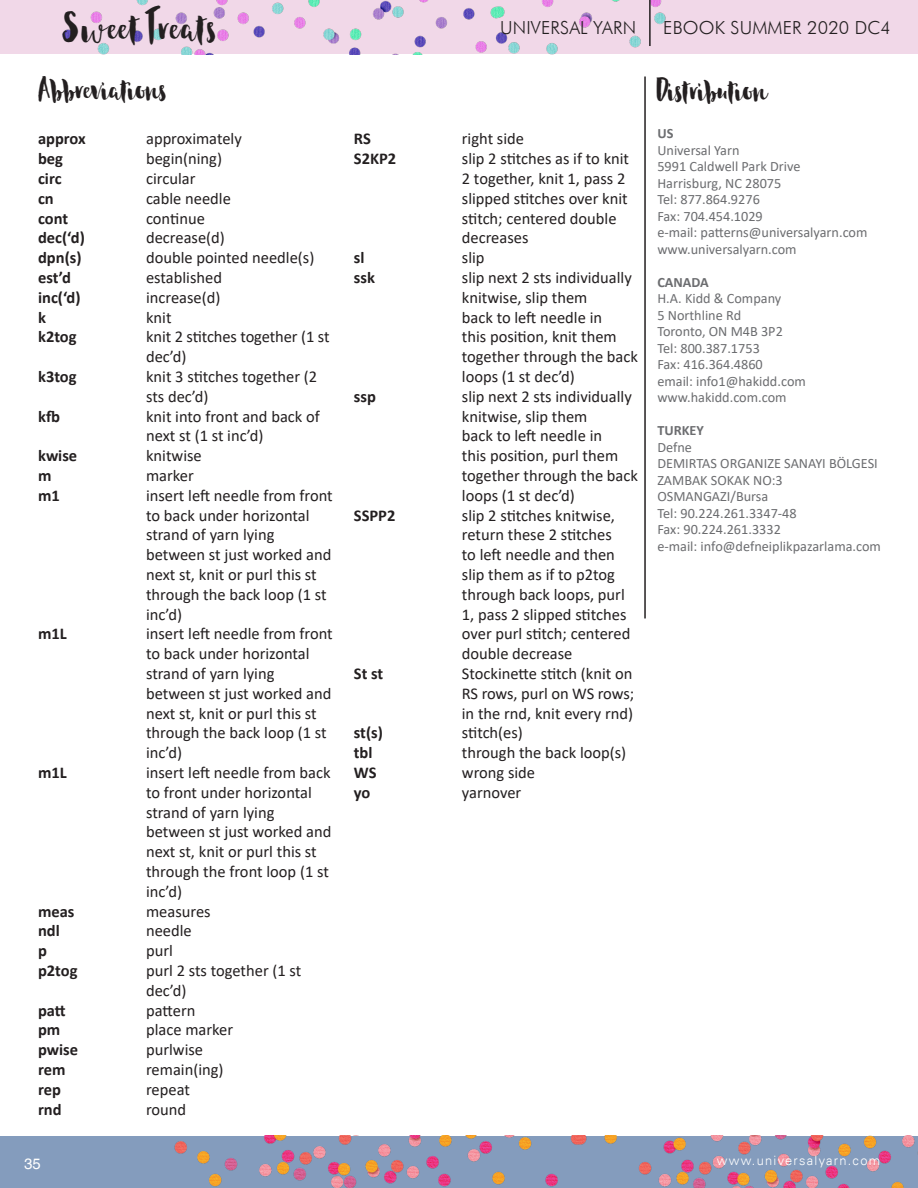
<style>
.page{position:relative;width:918px;height:1188px;background:#fff}
.page>*{position:absolute;margin:0;border:0;box-sizing:border-box;transform-origin:0 0}
.t1{font:46.5px "Toolbox Habaneros";letter-spacing:.02em;color:#231f20}
.t2{font:36px "Toolbox Habaneros";color:#231f20}
.t3{font:300 18px "Futura BT";letter-spacing:.01em;color:#231f20}
.No_Spacing{font:16.5px/19.8px "Calibri";color:#231f20}
.No_Spacing-2{font:700 16.5px "Calibri";color:#231f20}
.t4{font:15px "Helvetica";color:#fff}
.t5{font:14.25px "Calibri";color:#6c6d70}
.t6{font:700 14.25px "Calibri";color:#6c6d70}
.t7{font:300 12.9px "Univers LT";letter-spacing:.1em;color:#fff}
</style>
<div class="page">
<div style="left:0;top:1136px;width:918px;height:52px;background:#849cbd"></div>
<img style="left:174px;top:1136px;width:476px;height:52px">
<img style="left:650px;top:1135px;width:268px;height:53px">
<div style="left:0;top:0;width:918px;height:54px;background:#f1d8e8"></div>
<img style="left:62px;top:0;width:604px;height:54px">
<hr style="left:649px;top:0;width:2px;height:46px;background:#231f20">
<hr style="left:644px;top:76px;width:2px;height:542px;background:#231f20">
<h1 class="t1" style="left:63px;top:2px;width:155px">Sweet Treats</h1>
<p class="t3" style="left:500px;top:17px;width:138px">UNIVERSAL YARN</p>
<p class="t3" style="left:663px;top:17px;width:229px">EBOOK SUMMER 2020 DC4</p>
<p class="t2" style="left:38px;top:69px;width:130px">Abbreviations</p>
<p class="No_Spacing-2" style="left:38px;top:127px;width:49px">approx</p>
<p class="No_Spacing" style="left:146px;top:129px;width:97px">approximately</p>
<p class="No_Spacing-2" style="left:38px;top:147px;width:26px">beg</p>
<p class="No_Spacing" style="left:146px;top:148px;width:77px">begin(ning)</p>
<p class="No_Spacing-2" style="left:38px;top:167px;width:25px">circ</p>
<p class="No_Spacing" style="left:146px;top:168px;width:51px">circular</p>
<p class="No_Spacing-2" style="left:38px;top:187px;width:17px">cn</p>
<p class="No_Spacing" style="left:146px;top:188px;width:86px">cable needle</p>
<p class="No_Spacing-2" style="left:38px;top:206px;width:32px">cont</p>
<p class="No_Spacing" style="left:146px;top:208px;width:60px">continue</p>
<p class="No_Spacing-2" style="left:38px;top:226px;width:48px">dec(‘d)</p>
<p class="No_Spacing" style="left:146px;top:228px;width:80px">decrease(d)</p>
<p class="No_Spacing-2" style="left:38px;top:246px;width:45px">dpn(s)</p>
<p class="No_Spacing" style="left:146px;top:247px;width:170px">double pointed needle(s)</p>
<p class="No_Spacing-2" style="left:38px;top:266px;width:34px">est’d</p>
<p class="No_Spacing" style="left:146px;top:267px;width:77px">established</p>
<p class="No_Spacing-2" style="left:38px;top:286px;width:44px">inc(‘d)</p>
<p class="No_Spacing" style="left:146px;top:287px;width:76px">increase(d)</p>
<p class="No_Spacing-2" style="left:38px;top:305px;width:9px">k</p>
<p class="No_Spacing" style="left:146px;top:307px;width:27px">knit</p>
<p class="No_Spacing-2" style="left:38px;top:325px;width:40px">k2tog</p>
<p class="No_Spacing" style="left:146px;top:327px;width:185px">knit 2 stitches together (1 st dec’d)</p>
<p class="No_Spacing-2" style="left:38px;top:365px;width:40px">k3tog</p>
<p class="No_Spacing" style="left:146px;top:366px;width:173px">knit 3 stitches together (2 sts dec’d)</p>
<p class="No_Spacing-2" style="left:38px;top:404px;width:23px">kfb</p>
<p class="No_Spacing" style="left:146px;top:406px;width:175px">knit into front and back of next st (1 st inc’d)</p>
<p class="No_Spacing-2" style="left:38px;top:444px;width:41px">kwise</p>
<p class="No_Spacing" style="left:146px;top:445px;width:57px">knitwise</p>
<p class="No_Spacing-2" style="left:38px;top:464px;width:15px">m</p>
<p class="No_Spacing" style="left:146px;top:465px;width:49px">marker</p>
<p class="No_Spacing-2" style="left:38px;top:484px;width:23px">m1</p>
<p class="No_Spacing" style="left:146px;top:485px;width:188px">insert left needle from front to back under horizontal strand of yarn lying between st just worked and next st, knit or purl this st through the back loop (1 st inc’d)</p>
<p class="No_Spacing-2" style="left:38px;top:622px;width:30px">m1L</p>
<p class="No_Spacing" style="left:146px;top:624px;width:188px">insert left needle from front to back under horizontal strand of yarn lying between st just worked and next st, knit or purl this st through the back loop (1 st inc’d)</p>
<p class="No_Spacing-2" style="left:38px;top:761px;width:30px">m1L</p>
<p class="No_Spacing" style="left:146px;top:762px;width:187px">insert left needle from back to front under horizontal strand of yarn lying between st just worked and next st, knit or purl this st through the front loop (1 st inc’d)</p>
<p class="No_Spacing-2" style="left:38px;top:899px;width:38px">meas</p>
<p class="No_Spacing" style="left:146px;top:901px;width:66px">measures</p>
<p class="No_Spacing-2" style="left:38px;top:919px;width:23px">ndl</p>
<p class="No_Spacing" style="left:146px;top:921px;width:47px">needle</p>
<p class="No_Spacing-2" style="left:38px;top:939px;width:10px">p</p>
<p class="No_Spacing" style="left:146px;top:940px;width:28px">purl</p>
<p class="No_Spacing-2" style="left:38px;top:959px;width:41px">p2tog</p>
<p class="No_Spacing" style="left:146px;top:960px;width:157px">purl 2 sts together (1 st dec’d)</p>
<p class="No_Spacing-2" style="left:38px;top:998px;width:29px">patt</p>
<p class="No_Spacing" style="left:146px;top:1000px;width:51px">pattern</p>
<p class="No_Spacing-2" style="left:38px;top:1018px;width:24px">pm</p>
<p class="No_Spacing" style="left:146px;top:1020px;width:89px">place marker</p>
<p class="No_Spacing-2" style="left:38px;top:1038px;width:42px">pwise</p>
<p class="No_Spacing" style="left:146px;top:1039px;width:59px">purlwise</p>
<p class="No_Spacing-2" style="left:38px;top:1058px;width:29px">rem</p>
<p class="No_Spacing" style="left:146px;top:1059px;width:79px">remain(ing)</p>
<p class="No_Spacing-2" style="left:38px;top:1078px;width:24px">rep</p>
<p class="No_Spacing" style="left:146px;top:1079px;width:45px">repeat</p>
<p class="No_Spacing-2" style="left:38px;top:1097px;width:25px">rnd</p>
<p class="No_Spacing" style="left:146px;top:1099px;width:42px">round</p>
<p class="No_Spacing-2" style="left:354px;top:127px;width:18px">RS</p>
<p class="No_Spacing" style="left:462px;top:129px;width:64px">right side</p>
<p class="No_Spacing-2" style="left:354px;top:147px;width:44px">S2KP2</p>
<p class="No_Spacing" style="left:462px;top:148px;width:169px">slip 2 stitches as if to knit<br>2 together, knit 1, pass 2 slipped stitches over knit stitch; centered double decreases</p>
<p class="No_Spacing-2" style="left:354px;top:246px;width:12px">sl</p>
<p class="No_Spacing" style="left:462px;top:247px;width:24px">slip</p>
<p class="No_Spacing-2" style="left:354px;top:266px;width:23px">ssk</p>
<p class="No_Spacing" style="left:462px;top:267px;width:178px">slip next 2 sts individually knitwise, slip them<br>back to left needle in<br>this position, knit them together through the back loops (1 st dec’d)</p>
<p class="No_Spacing-2" style="left:354px;top:385px;width:24px">ssp</p>
<p class="No_Spacing" style="left:462px;top:386px;width:178px">slip next 2 sts individually knitwise, slip them<br>back to left needle in<br>this position, purl them together through the back loops (1 st dec’d)</p>
<p class="No_Spacing-2" style="left:354px;top:503px;width:43px">SSPP2</p>
<p class="No_Spacing" style="left:462px;top:505px;width:170px">slip 2 stitches knitwise, return these 2 stitches<br>to left needle and then slip them as if to p2tog through back loops, purl<br>1, pass 2 slipped stitches over purl stitch; centered double decrease</p>
<p class="No_Spacing-2" style="left:354px;top:662px;width:31px">St st</p>
<p class="No_Spacing" style="left:462px;top:663px;width:174px;text-align:justify">Stockinette stitch (knit on RS rows, purl on WS rows; in the rnd, knit every rnd)</p>
<p class="No_Spacing-2" style="left:354px;top:721px;width:31px">st(s)</p>
<p class="No_Spacing" style="left:462px;top:723px;width:63px">stitch(es)</p>
<p class="No_Spacing-2" style="left:354px;top:741px;width:20px">tbl</p>
<p class="No_Spacing" style="left:462px;top:742px;width:166px">through the back loop(s)</p>
<p class="No_Spacing-2" style="left:354px;top:761px;width:24px">WS</p>
<p class="No_Spacing" style="left:462px;top:762px;width:75px">wrong side</p>
<p class="No_Spacing-2" style="left:354px;top:781px;width:18px">yo</p>
<p class="No_Spacing" style="left:462px;top:782px;width:61px">yarnover</p>
<p class="t2" style="left:657px;top:70px;width:112px">Distribution</p>
<p class="t6" style="left:657px;top:123px;width:18px">US</p>
<p class="t5" style="left:657px;top:140px;width:84px">Universal Yarn</p>
<p class="t5" style="left:657px;top:157px;width:145px">5991 Caldwell Park Drive</p>
<p class="t5" style="left:657px;top:173px;width:126px">Harrisburg, NC 28075</p>
<p class="t5" style="left:657px;top:190px;width:104px">Tel: 877.864.9276</p>
<p class="t5" style="left:657px;top:206px;width:107px">Fax: 704.454.1029</p>
<p class="t5" style="left:657px;top:223px;width:212px">e-mail: patterns@universalyarn.com</p>
<p class="t5" style="left:657px;top:239px;width:141px">www.universalyarn.com</p>
<p class="t6" style="left:657px;top:272px;width:53px">CANADA</p>
<p class="t5" style="left:657px;top:289px;width:126px">H.A. Kidd &amp; Company</p>
<p class="t5" style="left:657px;top:305px;width:85px">5 Northline Rd</p>
<p class="t5" style="left:657px;top:322px;width:127px">Toronto, ON M4B 3P2</p>
<p class="t5" style="left:657px;top:338px;width:104px">Tel: 800.387.1753</p>
<p class="t5" style="left:657px;top:355px;width:107px">Fax: 416.364.4860</p>
<p class="t5" style="left:657px;top:371px;width:150px">email: info1@hakidd.com</p>
<p class="t5" style="left:657px;top:388px;width:131px">www.hakidd.com.com</p>
<p class="t6" style="left:657px;top:420px;width:48px">TURKEY</p>
<p class="t5" style="left:657px;top:437px;width:36px">Defne</p>
<p class="t5" style="left:657px;top:454px;width:222px">DEMIRTAS ORGANIZE SANAYI BÖLGESI</p>
<p class="t5" style="left:657px;top:470px;width:127px">ZAMBAK SOKAK NO:3</p>
<p class="t5" style="left:657px;top:487px;width:112px">OSMANGAZI/Bursa</p>
<p class="t5" style="left:657px;top:503px;width:141px">Tel: 90.224.261.3347-48</p>
<p class="t5" style="left:657px;top:520px;width:125px">Fax: 90.224.261.3332</p>
<p class="t5" style="left:657px;top:536px;width:225px">e-mail: info@defneiplikpazarlama.com</p>
<p class="t4" style="left:24px;top:1154px;width:18px">35</p>
<p class="t7" style="left:717px;top:1153px;width:165px">www.universalyarn.com</p>
</div>
